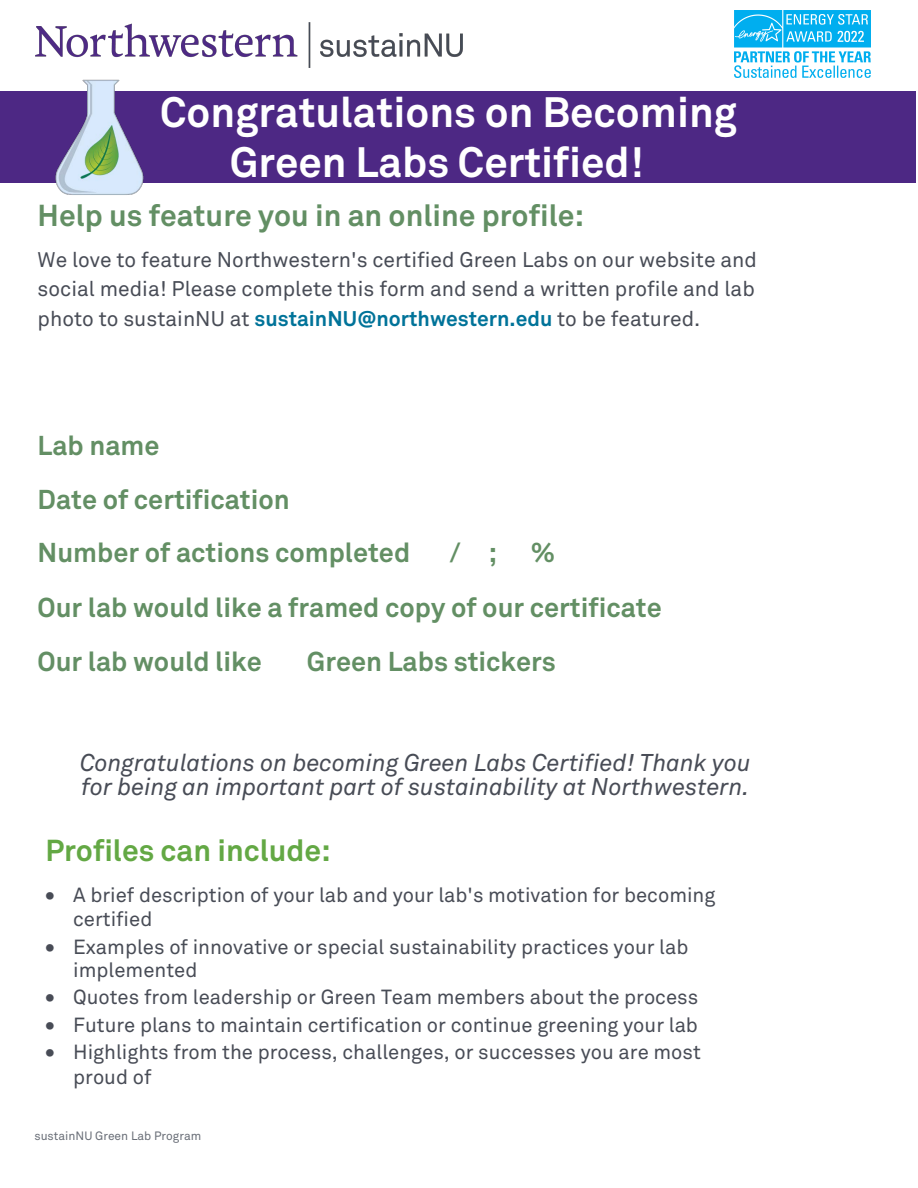
<style>
.page{position:relative;width:918px;height:1188px;background:#fff}
.page>*{position:absolute;margin:0;border:0;box-sizing:border-box;transform-origin:0 0}
.t1{font:700 42px/50.4px "Akkurat Pro";color:#fff;text-align:center}
.t2{font:700 30px "Akkurat Pro";color:#638f64}
.t3{font:700 30px "Akkurat Pro";color:#63a844}
.t4{font:700 27px/53.6px "Akkurat Pro";color:#638f64}
.t5{font:italic 24px/23.4px "Akkurat Pro";color:#484c56}
.t6{font:21px/29.4px "Akkurat Pro";color:#484c56;text-align:justify}
.t7{font:20.25px/23.7px "Akkurat Pro";color:#484c56}
.t8{font:12px "Akkurat Pro";color:#696e77}
.s1{font-weight:700;color:#007399}
</style>
<div class="page">
<div style="left:0;top:91px;width:916px;height:92px;background:#4d2884"></div>
<img style="left:36px;top:22px;width:427px;height:46px">
<img style="left:735px;top:10px;width:135px;height:67px">
<img style="left:35px;top:47px;width:156px;height:148px">
<h1 class="t1" style="left:160px;top:86px;width:578px">Congratulations on Becoming<br>Green Labs Certified!</h1>
<h2 class="t2" style="left:38px;top:197px;width:548px">Help us feature you in an online profile:</h2>
<p class="t6" style="left:38px;top:245px;width:721px">We love to feature Northwestern's certified Green Labs on our website and social media! Please complete this form and send a written profile and lab photo to sustainNU at <span class="s1">sustainNU@northwestern.edu</span> to be featured.</p>
<h3 class="t4" style="left:38px;top:418px;width:374px">Lab name<br>Date of certification<br>Number of actions completed</h3>
<h3 class="t4" style="left:38px;top:525px;width:626px;line-height:54.2px;text-indent:493px">%<br>Our lab would like a framed copy of our certificate<br>Our lab would like</h3>
<h3 class="t4" style="left:450px;top:526px;width:49px">/ ;</h3>
<h3 class="t4" style="left:307px;top:634px;width:251px">Green Labs stickers</h3>
<p class="t5" style="left:80px;top:751px;width:672px">Congratulations on becoming Green Labs Certified! Thank you for being an important part of sustainability at Northwestern.</p>
<h2 class="t3" style="left:45px;top:832px;width:287px">Profiles can include:</h2>
<p class="t7" style="left:73px;top:884px;width:644px;text-indent:-28px">• A brief description of your lab and your lab's motivation for becoming certified</p>
<p class="t7" style="left:73px;top:935px;width:617px;text-indent:-28px">• Examples of innovative or special sustainability practices your lab implemented</p>
<p class="t7" style="left:45px;top:985px;width:655px">• Quotes from leadership or Green Team members about the process</p>
<p class="t7" style="left:45px;top:1013px;width:654px">• Future plans to maintain certification or continue greening your lab</p>
<p class="t7" style="left:73px;top:1040px;width:629px;line-height:24.3px;text-indent:-28px">• Highlights from the process, challenges, or successes you are most proud of</p>
<p class="t8" style="left:34px;top:1128px;width:168px">sustainNU Green Lab Program</p>
</div>
